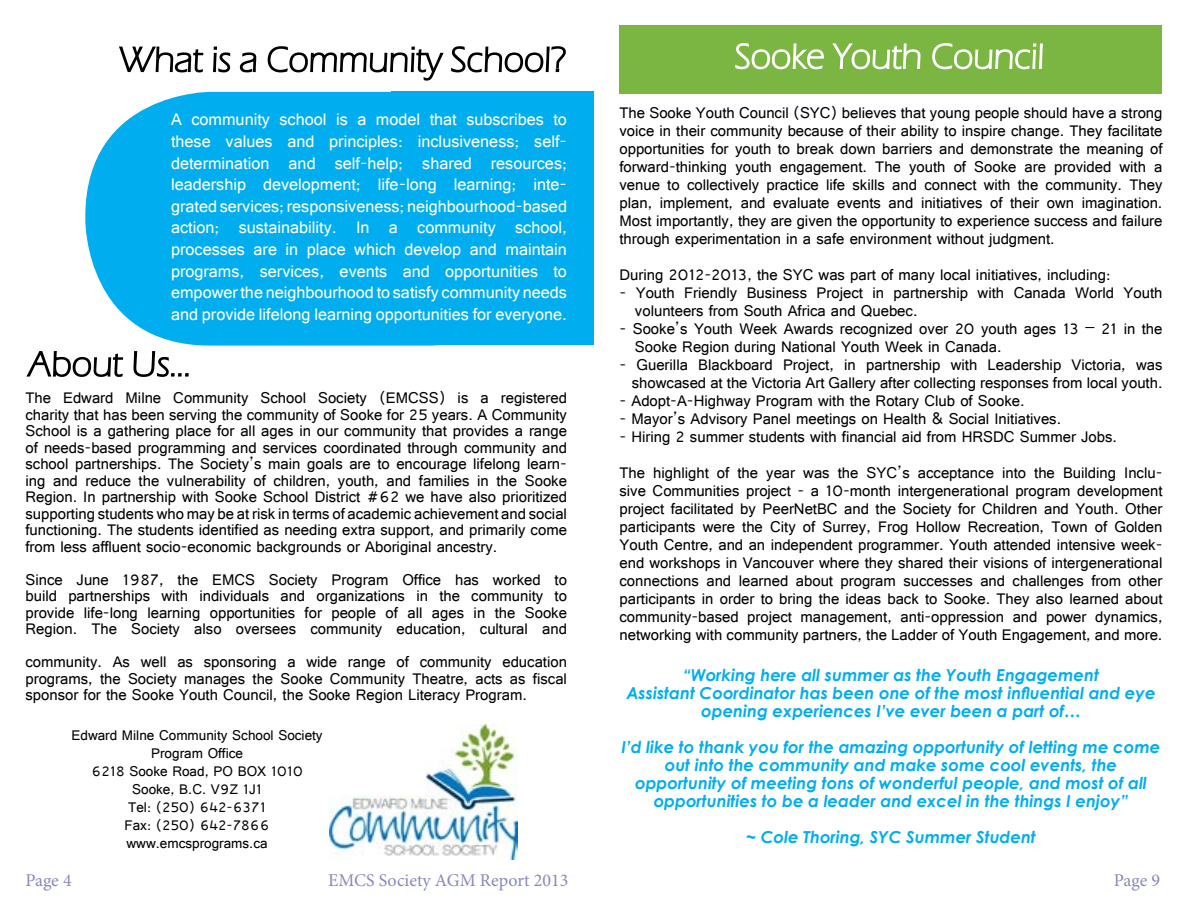
<style>
.page{position:relative;width:1188px;height:918px;background:#fff}
.page>*{position:absolute;margin:0;border:0;box-sizing:border-box;transform-origin:0 0}
.t1{font:18px/21.6px "Raavi";color:#fff;text-align:justify}
.t2{font:18px "Minion Pro";color:#8889ba}
.t3{font:16.5px/18px "Raavi";color:#000;text-align:justify}
.t4{font:italic 700 16.5px/18px "Century Gothic";color:#00aeef;text-align:center}
.t5{font:15px/18px "Raavi";color:#000;text-align:center}
</style>
<div class="page">
<div style="left:392px;top:92px;width:202px;height:253px;background:#00aeef"></div>
<div style="left:85px;top:92px;width:470px;height:254px;background:#00aeef;border-radius:124px"></div>
<svg style="left:118px;top:46px;width:86px;height:86px"></svg>
<svg style="left:213px;top:46px;width:18px;height:27px"></svg>
<svg style="left:239px;top:52px;width:18px;height:21px"></svg>
<svg style="left:267px;top:46px;width:300px;height:46px"></svg>
<div style="left:620px;top:26px;width:542px;height:68px;background:#7bb642"></div>
<svg style="left:735px;top:43px;width:89px;height:27px"></svg>
<svg style="left:831px;top:25px;width:90px;height:45px"></svg>
<svg style="left:931px;top:25px;width:113px;height:45px"></svg>
<svg style="left:26px;top:351px;width:98px;height:26px"></svg>
<svg style="left:133px;top:351px;width:56px;height:26px"></svg>
<img style="left:329px;top:724px;width:189px;height:136px">
<p class="t1" style="left:171px;top:108px;width:397px">A community school is a model that subscribes to these values and principles: inclusiveness; self&shy;determination and self-help; shared resources; leadership development; life-long learning; inte&shy;grated services; responsiveness; neighbourhood-based action; sustainability. In a community school, processes are in place which develop and maintain programs, services, events and opportunities to empower the neighbourhood to satisfy community needs and provide lifelong learning opportunities for everyone.</p>
<p class="t3" style="left:26px;top:389px;width:543px;line-height:16.5px">The Edward Milne Community School Society (EMCSS) is a registered charity that has been serving the community of Sooke for 25 years. A Community School is a gathering place for all ages in our community that provides a range of needs-based programming and services coordinated through community and school partnerships. The Society’s main goals are to encourage lifelong learn&shy;ing and reduce the vulnerability of children, youth, and families in the Sooke Region. In partnership with Sooke School District #62 we have also prioritized supporting students who may be at risk in terms of academic achievement and social functioning. The students identified as needing extra support, and primarily come from less affluent socio-economic backgrounds or Aboriginal ancestry.</p>
<p class="t3" style="left:26px;top:571px;width:543px;line-height:16.5px">Since June 1987, the EMCS Society Program Office has worked to build partnerships with individuals and organizations in the community to provide life-long learning opportunities for people of all ages in the Sooke Region. The Society also oversees community education, cultural and</p>
<p class="t3" style="left:26px;top:653px;width:543px;line-height:16.5px">community. As well as sponsoring a wide range of community education programs, the Society manages the Sooke Community Theatre, acts as fiscal sponsor for the Sooke Youth Council, the Sooke Region Literacy Program.</p>
<p class="t5" style="left:71px;top:726px;width:253px">Edward Milne Community School Society<br>Program Office<br>6218 Sooke Road, PO BOX 1010<br>Sooke, B.C. V9Z 1J1<br>Tel: (250) 642-6371<br>Fax: (250) 642-7866 www.emcsprograms.ca</p>
<p class="t3" style="left:620px;top:103px;width:545px">The Sooke Youth Council (SYC) believes that young people should have a strong voice in their community because of their ability to inspire change. They facilitate opportunities for youth to break down barriers and demonstrate the meaning of forward-thinking youth engagement. The youth of Sooke are provided with a venue to collectively practice life skills and connect with the community. They plan, implement, and evaluate events and initiatives of their own imagination.<br>Most importantly, they are given the opportunity to experience success and failure through experimentation in a safe environment without judgment.</p>
<p class="t3" style="left:620px;top:265px;width:493px">During 2012-2013, the SYC was part of many local initiatives, including:</p>
<p class="t3" style="left:635px;top:283px;width:529px;text-indent:-15px">- Youth Friendly Business Project in partnership with Canada World Youth volunteers from South Africa and Quebec.</p>
<p class="t3" style="left:635px;top:319px;width:529px;text-indent:-15px">- Sooke’s Youth Week Awards recognized over 20 youth ages 13 – 21 in the<br>Sooke Region during National Youth Week in Canada.</p>
<p class="t3" style="left:620px;top:355px;width:545px;text-align:right">- Guerilla Blackboard Project, in partnership with Leadership Victoria, was showcased at the Victoria Art Gallery after collecting responses from local youth.</p>
<p class="t3" style="left:620px;top:391px;width:407px">- Adopt-A-Highway Program with the Rotary Club of Sooke.</p>
<p class="t3" style="left:620px;top:409px;width:443px">- Mayor’s Advisory Panel meetings on Health &amp; Social Initiatives.</p>
<p class="t3" style="left:620px;top:418px;width:545px;line-height:36px">- Hiring 2 summer students with financial aid from HRSDC Summer Jobs.<br>The highlight of the year was the SYC’s acceptance into the Building Inclu-</p>
<p class="t3" style="left:620px;top:481px;width:545px">sive Communities project - a 10-month intergenerational program development project facilitated by PeerNetBC and the Society for Children and Youth. Other participants were the City of Surrey, Frog Hollow Recreation, Town of Golden Youth Centre, and an independent programmer. Youth attended intensive week&shy;end workshops in Vancouver where they shared their visions of intergenerational connections and learned about program successes and challenges from other participants in order to bring the ideas back to Sooke. They also learned about community-based project management, anti-oppression and power dynamics, networking with community partners, the Ladder of Youth Engagement, and more.</p>
<p class="t4" style="left:626px;top:665px;width:531px">“Working here all summer as the Youth Engagement<br>Assistant Coordinator has been one of the most influential and eye opening experiences I’ve ever been a part of…</p>
<p class="t4" style="left:622px;top:737px;width:540px">I’d like to thank you for the amazing opportunity of letting me come out into the community and make some cool events, the opportunity of meeting tons of wonderful people, and most of all opportunities to be a leader and excel in the things I enjoy”</p>
<p class="t4" style="left:746px;top:827px;width:291px">~ Cole Thoring, SYC Summer Student</p>
<p class="t2" style="left:26px;top:868px;width:48px">Page 4</p>
<p class="t2" style="left:328px;top:868px;width:242px">EMCS Society AGM Report 2013</p>
<p class="t2" style="left:1114px;top:868px;width:48px">Page 9</p>
</div>
